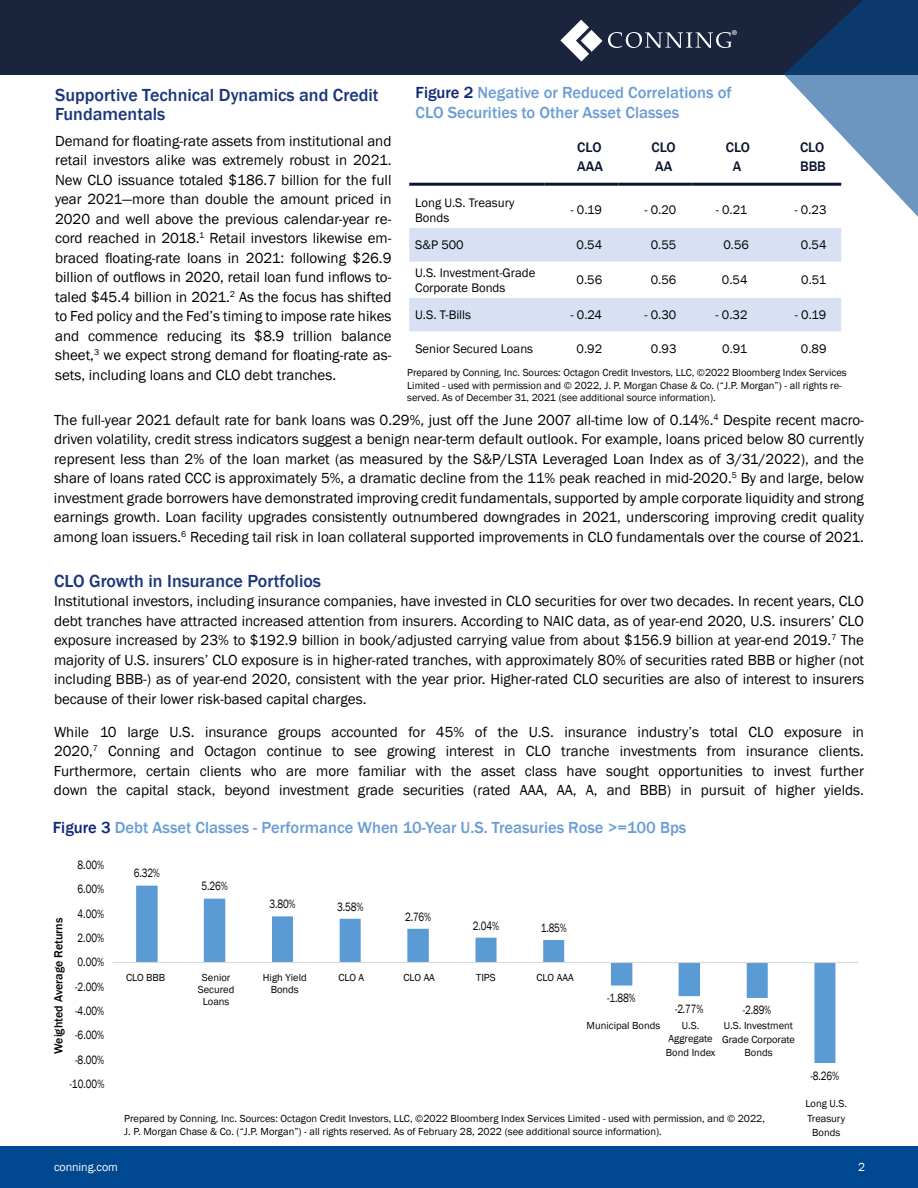
<style>
.page{position:relative;width:918px;height:1188px;background:#fff}
.page>*{position:absolute;margin:0;border:0;box-sizing:border-box;transform-origin:0 0}
.t1{font:500 18px/19.5px "Franklin Gothic";color:#1a367a}
.t2{font:500 16.5px/19.8px "Franklin Gothic";color:#6b9dd3}
.t3{font:15px/19.5px "Franklin Gothic";color:#000;text-align:justify}
.t4{font:14.4px "Myriad Pro";color:#fff}
.t5{font:500 14.25px/19.5px "Franklin Gothic";color:#0a142f}
.t6{font:12.75px/15.3px "Franklin Gothic";color:#000}
.t7{font:12.45px "Franklin Gothic";letter-spacing:-.015em;color:#000;scale:.79 1}
.t8{font:500 12px "Franklin Gothic";color:#000}
.t9{font:12px "Franklin Gothic";letter-spacing:-.005em;color:#fff}
.t10{font:10.5px/13.5px "Franklin Gothic";color:#000;text-align:center}
.s1{color:#0c2577}
</style>
<div class="page">
<div style="left:0;top:0;width:918px;height:75px;background:#1b243d"></div>
<svg style="left:784px;top:0;width:134px;height:331px"></svg>
<div style="left:0;top:1147px;width:918px;height:41px;background:#004990"></div>
<svg style="left:608px;top:32px;width:124px;height:16px"></svg>
<svg style="left:560px;top:20px;width:42px;height:41px"></svg>
<svg style="left:409px;top:228px;width:432px;height:104px;fill:#d7e1f3"></svg>
<hr style="left:409px;top:183px;width:135px;height:3px;background:#0a142f">
<hr style="left:544px;top:183px;width:75px;height:3px;background:#0a142f">
<hr style="left:619px;top:183px;width:74px;height:3px;background:#0a142f">
<hr style="left:693px;top:183px;width:74px;height:3px;background:#0a142f">
<hr style="left:767px;top:183px;width:74px;height:3px;background:#0a142f">
<svg style="left:136px;top:886px;width:699px;height:177px"></svg>
<hr style="left:113px;top:962px;width:746px;height:1px;background:#d9d9d9">
<p class="t4" style="left:732px;top:26px;width:8px">®</p>
<p class="t1" style="left:55px;top:85px;width:325px">Supportive Technical Dynamics and Credit<br>Fundamentals</p>
<p class="t3" style="left:55px;top:131px;width:338px">Demand for floating-rate assets from institutional and retail investors alike was extremely robust in 2021.<br>New CLO issuance totaled $186.7 billion for the full year 2021—more than double the amount priced in 2020 and well above the previous calendar-year re&shy;cord reached in 2018.<sup>1</sup> Retail investors likewise em&shy;braced floating-rate loans in 2021: following $26.9 billion of outflows in 2020, retail loan fund inflows to&shy;taled $45.4 billion in 2021.<sup>2</sup> As the focus has shifted to Fed policy and the Fed’s timing to impose rate hikes and commence reducing its $8.9 trillion balance sheet,<sup>3</sup> we expect strong demand for floating-rate as&shy;sets, including loans and CLO debt tranches.</p>
<p class="t2" style="left:416px;top:83px;width:318px"><span class="s1">Figure 2</span> Negative or Reduced Correlations of<br>CLO Securities to Other Asset Classes</p>
<p class="t5" style="left:577px;top:137px;width:27px">CLO<br>AAA</p>
<p class="t5" style="left:652px;top:137px;width:26px">CLO<br>AA</p>
<p class="t5" style="left:726px;top:137px;width:26px;text-align:center">CLO<br>A</p>
<p class="t5" style="left:800px;top:137px;width:27px">CLO<br>BBB</p>
<p class="t6" style="left:415px;top:195px;width:101px">Long U.S. Treasury<br>Bonds</p>
<p class="t6" style="left:571px;top:203px;width:33px">- 0.19</p>
<p class="t6" style="left:644px;top:203px;width:33px">- 0.20</p>
<p class="t6" style="left:716px;top:203px;width:33px">- 0.21</p>
<p class="t6" style="left:795px;top:203px;width:33px">- 0.23</p>
<p class="t6" style="left:415px;top:238px;width:50px">S&amp;P 500</p>
<p class="t6" style="left:577px;top:238px;width:27px">0.54</p>
<p class="t6" style="left:651px;top:238px;width:27px">0.55</p>
<p class="t6" style="left:723px;top:238px;width:27px">0.56</p>
<p class="t6" style="left:801px;top:238px;width:27px">0.54</p>
<p class="t6" style="left:415px;top:265px;width:122px">U.S. Investment-Grade<br>Corporate Bonds</p>
<p class="t6" style="left:577px;top:273px;width:27px">0.56</p>
<p class="t6" style="left:651px;top:273px;width:27px">0.56</p>
<p class="t6" style="left:722px;top:273px;width:27px">0.54</p>
<p class="t6" style="left:801px;top:273px;width:26px">0.51</p>
<p class="t6" style="left:415px;top:308px;width:57px">U.S. T-Bills</p>
<p class="t6" style="left:571px;top:308px;width:33px">- 0.24</p>
<p class="t6" style="left:644px;top:308px;width:33px">- 0.30</p>
<p class="t6" style="left:716px;top:308px;width:33px">- 0.32</p>
<p class="t6" style="left:795px;top:308px;width:33px">- 0.19</p>
<p class="t6" style="left:415px;top:341px;width:119px">Senior Secured Loans</p>
<p class="t6" style="left:577px;top:341px;width:27px">0.92</p>
<p class="t6" style="left:651px;top:341px;width:27px">0.93</p>
<p class="t6" style="left:722px;top:341px;width:27px">0.91</p>
<p class="t6" style="left:801px;top:341px;width:27px">0.89</p>
<p class="t10" style="left:407px;top:367px;width:441px;line-height:12.3px;text-align:left">Prepared by Conning, Inc. Sources: Octagon Credit Investors, LLC, ©2022 Bloomberg Index Services<br>Limited - used with permission and © 2022, J. P. Morgan Chase &amp; Co. (“J.P. Morgan”) - all rights re&shy;served. As of December 31, 2021 (see additional source information).</p>
<p class="t3" style="left:54px;top:410px;width:812px">The full-year 2021 default rate for bank loans was 0.29%, just off the June 2007 all-time low of 0.14%.<sup>4</sup> Despite recent macro&shy;driven volatility, credit stress indicators suggest a benign near-term default outlook. For example, loans priced below 80 currently represent less than 2% of the loan market (as measured by the S&amp;P/LSTA Leveraged Loan Index as of 3/31/2022), and the share of loans rated CCC is approximately 5%, a dramatic decline from the 11% peak reached in mid-2020.<sup>5</sup> By and large, below investment grade borrowers have demonstrated improving credit fundamentals, supported by ample corporate liquidity and strong earnings growth. Loan facility upgrades consistently outnumbered downgrades in 2021, underscoring improving credit quality among loan issuers.<sup>6</sup> Receding tail risk in loan collateral supported improvements in CLO fundamentals over the course of 2021.</p>
<p class="t1" style="left:54px;top:571px;width:269px">CLO Growth in Insurance Portfolios</p>
<p class="t3" style="left:54px;top:592px;width:812px">Institutional investors, including insurance companies, have invested in CLO securities for over two decades. In recent years, CLO debt tranches have attracted increased attention from insurers. According to NAIC data, as of year-end 2020, U.S. insurers’ CLO exposure increased by 23% to $192.9 billion in book/adjusted carrying value from about $156.9 billion at year-end 2019.<sup>7</sup> The majority of U.S. insurers’ CLO exposure is in higher-rated tranches, with approximately 80% of securities rated BBB or higher (not including BBB-) as of year-end 2020, consistent with the year prior. Higher-rated CLO securities are also of interest to insurers because of their lower risk-based capital charges.</p>
<p class="t3" style="left:54px;top:722px;width:812px">While 10 large U.S. insurance groups accounted for 45% of the U.S. insurance industry’s total CLO exposure in 2020,<sup>7</sup> Conning and Octagon continue to see growing interest in CLO tranche investments from insurance clients.<br>Furthermore, certain clients who are more familiar with the asset class have sought opportunities to invest further down the capital stack, beyond investment grade securities (rated AAA, AA, A, and BBB) in pursuit of higher yields.</p>
<p class="t2" style="left:53px;top:818px;width:635px"><span class="s1">Figure 3</span> Debt Asset Classes - Performance When 10-Year U.S. Treasuries Rose &gt;=100 Bps</p>
<p class="t7" style="left:78px;top:857px;width:35px">8.00%</p>
<p class="t8" style="left:51px;top:1054px;width:138px;rotate:-90deg">Weighted Average Returns</p>
<p class="t7" style="left:78px;top:881px;width:35px">6.00%</p>
<p class="t7" style="left:78px;top:906px;width:35px">4.00%</p>
<p class="t7" style="left:78px;top:930px;width:35px">2.00%</p>
<p class="t7" style="left:78px;top:954px;width:35px">0.00%</p>
<p class="t7" style="left:75px;top:979px;width:38px">-2.00%</p>
<p class="t7" style="left:75px;top:1003px;width:38px">-4.00%</p>
<p class="t7" style="left:75px;top:1028px;width:38px">-6.00%</p>
<p class="t7" style="left:75px;top:1052px;width:38px">-8.00%</p>
<p class="t7" style="left:69px;top:1076px;width:46px">-10.00%</p>
<p class="t7" style="left:134px;top:865px;width:35px">6.32%</p>
<p class="t7" style="left:202px;top:878px;width:35px">5.26%</p>
<p class="t7" style="left:269px;top:896px;width:35px">3.80%</p>
<p class="t7" style="left:337px;top:899px;width:35px">3.58%</p>
<p class="t7" style="left:405px;top:909px;width:35px">2.76%</p>
<p class="t7" style="left:473px;top:918px;width:35px">2.04%</p>
<p class="t7" style="left:541px;top:920px;width:35px">1.85%</p>
<p class="t10" style="left:126px;top:971px;width:41px">CLO BBB</p>
<p class="t10" style="left:198px;top:972px;width:38px;line-height:12px">Senior<br>Secured<br>Loans</p>
<p class="t10" style="left:263px;top:972px;width:45px;line-height:12px">High Yield<br>Bonds</p>
<p class="t10" style="left:338px;top:971px;width:27px">CLO A</p>
<p class="t10" style="left:403px;top:971px;width:33px">CLO AA</p>
<p class="t10" style="left:476px;top:971px;width:21px">TIPS</p>
<p class="t10" style="left:537px;top:971px;width:39px">CLO AAA</p>
<p class="t7" style="left:607px;top:990px;width:38px">-1.88%</p>
<p class="t7" style="left:675px;top:1001px;width:38px">-2.77%</p>
<p class="t7" style="left:743px;top:1002px;width:38px">-2.89%</p>
<p class="t10" style="left:586px;top:1019px;width:75px">Municipal Bonds</p>
<p class="t10" style="left:666px;top:1019px;width:51px">U.S.<br>Aggregate<br>Bond Index</p>
<p class="t10" style="left:722px;top:1019px;width:75px">U.S. Investment<br>Grade Corporate<br>Bonds</p>
<p class="t10" style="left:124px;top:1112px;width:642px;line-height:12.6px;text-align:left">Prepared by Conning, Inc. Sources: Octagon Credit Investors, LLC, ©2022 Bloomberg Index Services Limited - used with permission, and © 2022,<br>J. P. Morgan Chase &amp; Co. (“J.P. Morgan”) - all rights reserved. As of February 28, 2022 (see additional source information).</p>
<p class="t7" style="left:811px;top:1068px;width:38px">-8.26%</p>
<p class="t10" style="left:806px;top:1096px;width:43px;line-height:15px;text-align:left">Long U.S.<br>Treasury</p>
<p class="t10" style="left:812px;top:1125px;width:30px">Bonds</p>
<p class="t9" style="left:54px;top:1159px;width:65px">conning.com</p>
<p class="t9" style="left:858px;top:1159px;width:9px">2</p>
</div>
